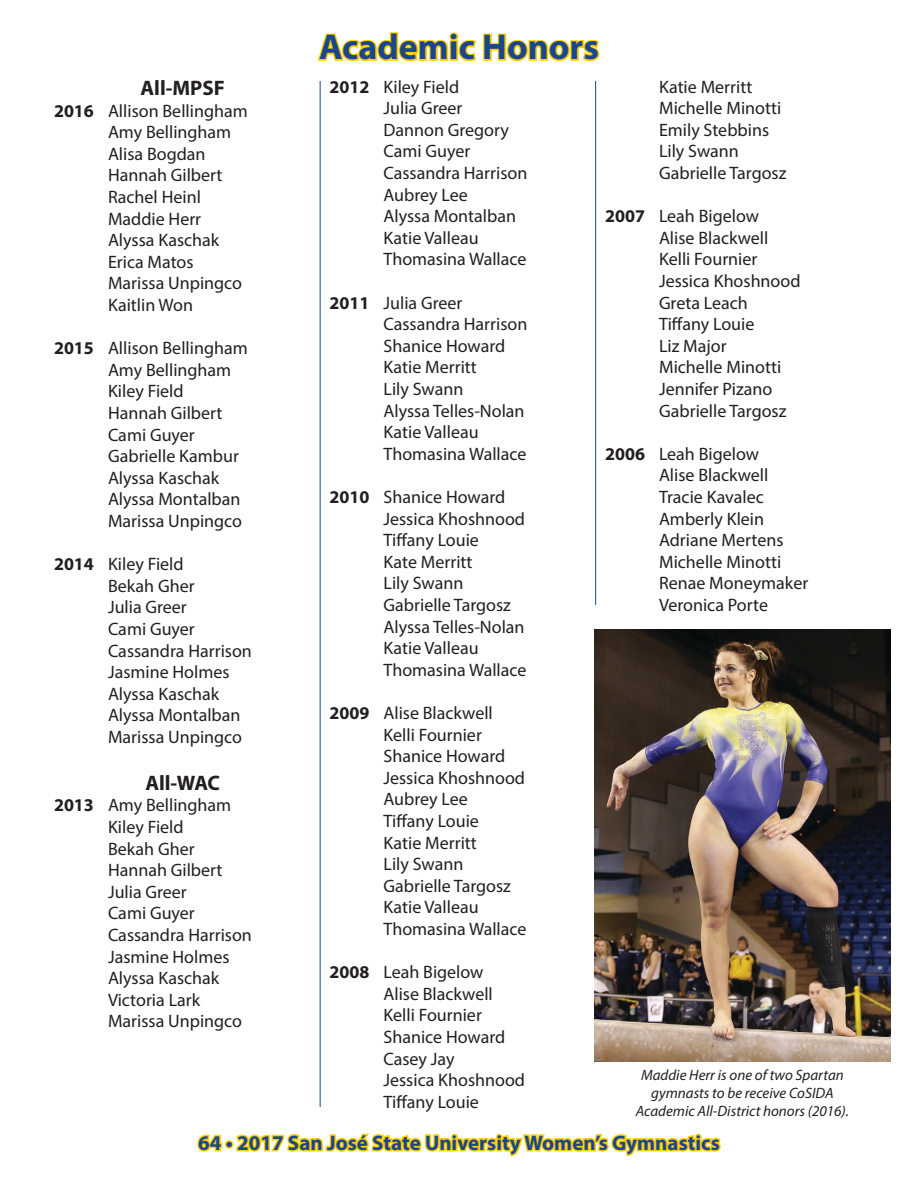
<style>
.page{position:relative;width:918px;height:1188px;background:#fff}
.page>*{position:absolute;margin:0;border:0;box-sizing:border-box;transform-origin:0 0}
.t1{font:700 36px "Myriad Pro";color:#19468e}
.t2{font:700 21px "Myriad Pro";color:#19468e}
.t3{font:700 21px "Myriad Pro";color:#231f20}
.t4{font:18px/21.6px "Myriad Pro";color:#231f20}
.t5{font:italic 15px/18px "Myriad Pro";color:#231f20;text-align:center}
.s1{font-weight:700}
</style>
<div class="page">
<svg style="left:197px;top:1134px;width:26px;height:18px"></svg>
<div style="left:225px;top:1140px;width:8px;height:9px;border:3px solid #ffcf00;border-radius:50%"></div>
<svg style="left:236px;top:1081px;width:485px;height:76px"></svg>
<svg style="left:317px;top:32px;width:283px;height:30px"></svg>
<hr style="left:595px;top:81px;width:1px;height:524px;background:#19468e">
<hr style="left:320px;top:81px;width:1px;height:1026px;background:#19468e">
<img style="left:594px;top:630px;width:297px;height:432px">
<p class="t3" style="left:141px;top:74px;width:86px">All-MPSF</p>
<p class="t4" style="left:108px;top:99px;width:141px;text-indent:-54px"><span class="s1">2016</span> Allison Bellingham<br>Amy Bellingham<br>Alisa Bogdan<br>Hannah Gilbert<br>Rachel Heinl<br>Maddie Herr<br>Alyssa Kaschak<br>Erica Matos<br>Marissa Unpingco<br>Kaitlin Won</p>
<p class="t4" style="left:108px;top:337px;width:141px;text-indent:-54px"><span class="s1">2015</span> Allison Bellingham<br>Amy Bellingham<br>Kiley Field<br>Hannah Gilbert<br>Cami Guyer<br>Gabrielle Kambur<br>Alyssa Kaschak<br>Alyssa Montalban<br>Marissa Unpingco</p>
<p class="t4" style="left:108px;top:553px;width:145px;text-indent:-54px"><span class="s1">2014</span> Kiley Field<br>Bekah Gher<br>Julia Greer<br>Cami Guyer<br>Cassandra Harrison<br>Jasmine Holmes<br>Alyssa Kaschak<br>Alyssa Montalban<br>Marissa Unpingco</p>
<p class="t3" style="left:145px;top:769px;width:76px">All-WAC</p>
<p class="t4" style="left:108px;top:794px;width:145px;text-indent:-54px"><span class="s1">2013</span> Amy Bellingham<br>Kiley Field<br>Bekah Gher<br>Hannah Gilbert<br>Julia Greer<br>Cami Guyer<br>Cassandra Harrison<br>Jasmine Holmes<br>Alyssa Kaschak<br>Victoria Lark<br>Marissa Unpingco</p>
<h1 class="t1" style="left:319px;top:24px;width:281px">Academic Honors</h1>
<p class="t4" style="left:384px;top:76px;width:145px;text-indent:-54px"><span class="s1">2012</span> Kiley Field<br>Julia Greer<br>Dannon Gregory<br>Cami Guyer<br>Cassandra Harrison<br>Aubrey Lee<br>Alyssa Montalban<br>Katie Valleau<br>Thomasina Wallace</p>
<p class="t4" style="left:384px;top:292px;width:145px;text-indent:-54px"><span class="s1">2011</span> Julia Greer<br>Cassandra Harrison<br>Shanice Howard<br>Katie Merritt<br>Lily Swann<br>Alyssa Telles-Nolan<br>Katie Valleau<br>Thomasina Wallace</p>
<p class="t4" style="left:384px;top:486px;width:145px;text-indent:-54px"><span class="s1">2010</span> Shanice Howard<br>Jessica Khoshnood<br>Tiffany Louie<br>Kate Merritt<br>Lily Swann<br>Gabrielle Targosz<br>Alyssa Telles-Nolan<br>Katie Valleau<br>Thomasina Wallace</p>
<p class="t4" style="left:384px;top:702px;width:145px;text-indent:-54px"><span class="s1">2009</span> Alise Blackwell<br>Kelli Fournier<br>Shanice Howard<br>Jessica Khoshnood<br>Aubrey Lee<br>Tiffany Louie<br>Katie Merritt<br>Lily Swann<br>Gabrielle Targosz<br>Katie Valleau<br>Thomasina Wallace</p>
<p class="t4" style="left:384px;top:961px;width:143px;text-indent:-54px"><span class="s1">2008</span> Leah Bigelow<br>Alise Blackwell<br>Kelli Fournier<br>Shanice Howard<br>Casey Jay<br>Jessica Khoshnood<br>Tiffany Louie</p>
<p class="t4" style="left:659px;top:76px;width:129px">Katie Merritt<br>Michelle Minotti<br>Emily Stebbins<br>Lily Swann<br>Gabrielle Targosz</p>
<p class="t4" style="left:659px;top:205px;width:143px;text-indent:-54px"><span class="s1">2007</span> Leah Bigelow<br>Alise Blackwell<br>Kelli Fournier<br>Jessica Khoshnood<br>Greta Leach<br>Tiffany Louie<br>Liz Major<br>Michelle Minotti<br>Jennifer Pizano<br>Gabrielle Targosz</p>
<p class="t4" style="left:659px;top:443px;width:151px;text-indent:-54px"><span class="s1">2006</span> Leah Bigelow<br>Alise Blackwell<br>Tracie Kavalec<br>Amberly Klein<br>Adriane Mertens<br>Michelle Minotti<br>Renae Moneymaker<br>Veronica Porte</p>
<p class="t5" style="left:636px;top:1065px;width:215px">Maddie Herr is one of two Spartan gymnasts to be receive CoSIDA<br>Academic All-District honors (2016).</p>
<p class="t2" style="left:198px;top:1129px;width:523px">64 • 2017 San José State University Women’s Gymnastics</p>
</div>
